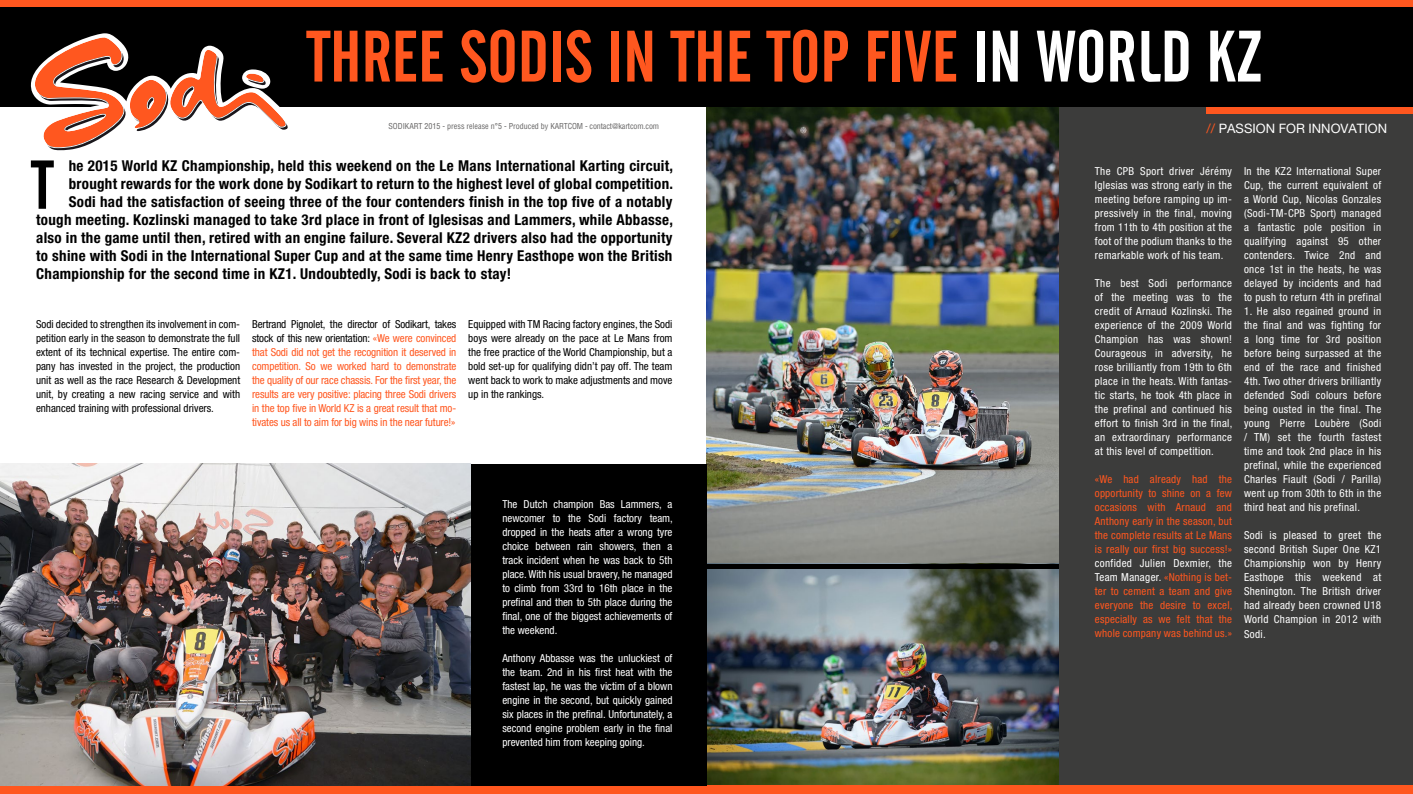
<style>
.page{position:relative;width:1413px;height:794px;background:#fff}
.page>*{position:absolute;margin:0;border:0;box-sizing:border-box;transform-origin:0 0}
.t1{font:72px "Cafeta";color:#ff571f}
.t2{font:68.4px "Cafeta";color:#000}
.t3{font:700 condensed 15px "Helvetica Neue LT Pro";letter-spacing:.02em;color:#000}
.t4{font:13px "Helvetica Neue LT Pro";color:#fff}
.t5{font:condensed 11px/14px "Helvetica Neue LT Pro";letter-spacing:.03em;color:#fff;text-align:justify}
.t6{font:condensed 11px/14px "Helvetica Neue LT Pro";letter-spacing:.02em;color:#ff571f;text-align:justify}
.t7{font:condensed 11px/14px "Helvetica Neue LT Pro";color:#000;text-align:justify}
.t8{font:condensed 8px "Helvetica LT Std";color:#646363}
.s1{color:#fff}
.s2{color:#ff571f}
.s3{color:#000}
</style>
<div class="page">
<img style="left:706px;top:107px;width:353px;height:678px">
<div style="left:706px;top:563px;width:353px;height:5px;background:#000"></div>
<div style="left:1059px;top:107px;width:354px;height:687px;background:#3c3c3b"></div>
<div style="left:0;top:6px;width:1413px;height:101px;background:#000"></div>
<div style="left:0;top:0;width:1413px;height:6px;background:#ff571f"></div>
<div style="left:1206px;top:107px;width:207px;height:6px;background:#ff571f"></div>
<div style="left:0;top:785px;width:1413px;height:9px;background:#ff571f"></div>
<img style="left:0;top:463px;width:471px;height:322px">
<svg style="left:30px;top:33px;width:258px;height:118px"></svg>
<div style="left:471px;top:463px;width:235px;height:322px;background:#000"></div>
<h1 class="t1" style="left:307px;top:16px;width:958px">THREE SODIS IN THE TOP FIVE <span class="s1">IN WORLD KZ</span></h1>
<p class="t8" style="left:388px;top:121px;width:272px">SODIKART 2015 - press release n°5 - Produced by KARTCOM - contact@kartcom.com</p>
<p class="t4" style="left:1206px;top:120px;width:182px"><span class="s2">//</span> PASSION FOR INNOVATION</p>
<p class="t5" style="left:1095px;top:164px;width:139px">The CPB Sport driver Jérémy Iglesias was strong early in the meeting before ramping up im&shy;pressively in the final, moving from 11th to 4th position at the foot of the podium thanks to the remarkable work of his team.</p>
<p class="t5" style="left:1095px;top:276px;width:139px">The best Sodi performance of the meeting was to the credit of Arnaud Kozlinski. The experience of the 2009 World Champion has was shown!<br>Courageous in adversity, he rose brilliantly from 19th to 6th place in the heats. With fantas&shy;tic starts, he took 4th place in the prefinal and continued his effort to finish 3rd in the final, an extraordinary performance at this level of competition.</p>
<p class="t6" style="left:1095px;top:472px;width:139px">«We had already had the opportunity to shine on a few occasions with Arnaud and Anthony early in the season, but the complete results at Le Mans is really our first big success!»</p>
<p class="t6" style="left:1095px;top:556px;width:139px"><span class="s1">confided Julien Dexmier, the Team Manager.</span> «Nothing is bet&shy;ter to cement a team and give everyone the desire to excel, especially as we felt that the whole company was behind us.»</p>
<h2 class="t2" style="left:31px;top:147px;width:24px">T</h2>
<h3 class="t3" style="left:69px;top:157px;width:606px">he 2015 World KZ Championship, held this weekend on the Le Mans International Karting circuit,</h3>
<p class="t5" style="left:1244px;top:164px;width:139px">In the KZ2 International Super Cup, the current equivalent of a World Cup, Nicolas Gonzales (Sodi-TM-CPB Sport) managed a fantastic pole position in qualifying against 95 other contenders. Twice 2nd and once 1st in the heats, he was delayed by incidents and had to push to return 4th in prefinal</p>
<p class="t5" style="left:1244px;top:304px;width:139px">1. He also regained ground in the final and was fighting for a long time for 3rd position before being surpassed at the end of the race and finished 4th. Two other drivers brilliantly defended Sodi colours before being ousted in the final. The young Pierre Loubère (Sodi / TM) set the fourth fastest time and took 2nd place in his prefinal, while the experienced Charles Fiault (Sodi / Parilla) went up from 30th to 6th in the third heat and his prefinal.</p>
<p class="t5" style="left:1244px;top:528px;width:139px">Sodi is pleased to greet the second British Super One KZ1<br>Championship won by Henry Easthope this weekend at Shenington. The British driver had already been crowned U18<br>World Champion in 2012 with Sodi.</p>
<h3 class="t3" style="left:69px;top:175px;width:606px">brought rewards for the work done by Sodikart to return to the highest level of global competition.</h3>
<h3 class="t3" style="left:69px;top:193px;width:605px">Sodi had the satisfaction of seeing three of the four contenders finish in the top five of a notably</h3>
<h3 class="t3" style="left:36px;top:211px;width:638px">tough meeting. Kozlinski managed to take 3rd place in front of Iglesisas and Lammers, while Abbasse,</h3>
<h3 class="t3" style="left:36px;top:229px;width:638px">also in the game until then, retired with an engine failure. Several KZ2 drivers also had the opportunity</h3>
<h3 class="t3" style="left:36px;top:247px;width:638px">to shine with Sodi in the International Super Cup and at the same time Henry Easthope won the British</h3>
<h3 class="t3" style="left:36px;top:265px;width:477px">Championship for the second time in KZ1. Undoubtedly, Sodi is back to stay!</h3>
<p class="t7" style="left:36px;top:317px;width:206px">Sodi decided to strengthen its involvement in com&shy;petition early in the season to demonstrate the full extent of its technical expertise. The entire com&shy;pany has invested in the project, the production unit as well as the race Research &amp; Development unit, by creating a new racing service and with enhanced training with professional drivers.</p>
<p class="t6" style="left:252px;top:317px;width:206px"><span class="s3">Bertrand Pignolet, the director of Sodikart, takes stock of this new orientation:</span> «We were convinced that Sodi did not get the recognition it deserved in competition. So we worked hard to demonstrate the quality of our race chassis. For the first year, the results are very positive: placing three Sodi drivers in the top five in World KZ is a great result that mo&shy;tivates us all to aim for big wins in the near future!»</p>
<p class="t7" style="left:468px;top:317px;width:206px">Equipped with TM Racing factory engines, the Sodi boys were already on the pace at Le Mans from the free practice of the World Championship, but a bold set-up for qualifying didn’t pay off. The team went back to work to make adjustments and move up in the rankings.</p>
<p class="t5" style="left:502px;top:497px;width:172px">The Dutch champion Bas Lammers, a newcomer to the Sodi factory team, dropped in the heats after a wrong tyre choice between rain showers, then a track incident when he was back to 5th place. With his usual bravery, he managed to climb from 33rd to 16th place in the prefinal and then to 5th place during the final, one of the biggest achievements of the weekend.</p>
<p class="t5" style="left:502px;top:651px;width:172px">Anthony Abbasse was the unluckiest of the team. 2nd in his first heat with the fastest lap, he was the victim of a blown engine in the second, but quickly gained six places in the prefinal. Unfortunately, a second engine problem early in the final prevented him from keeping going.</p>
</div>
